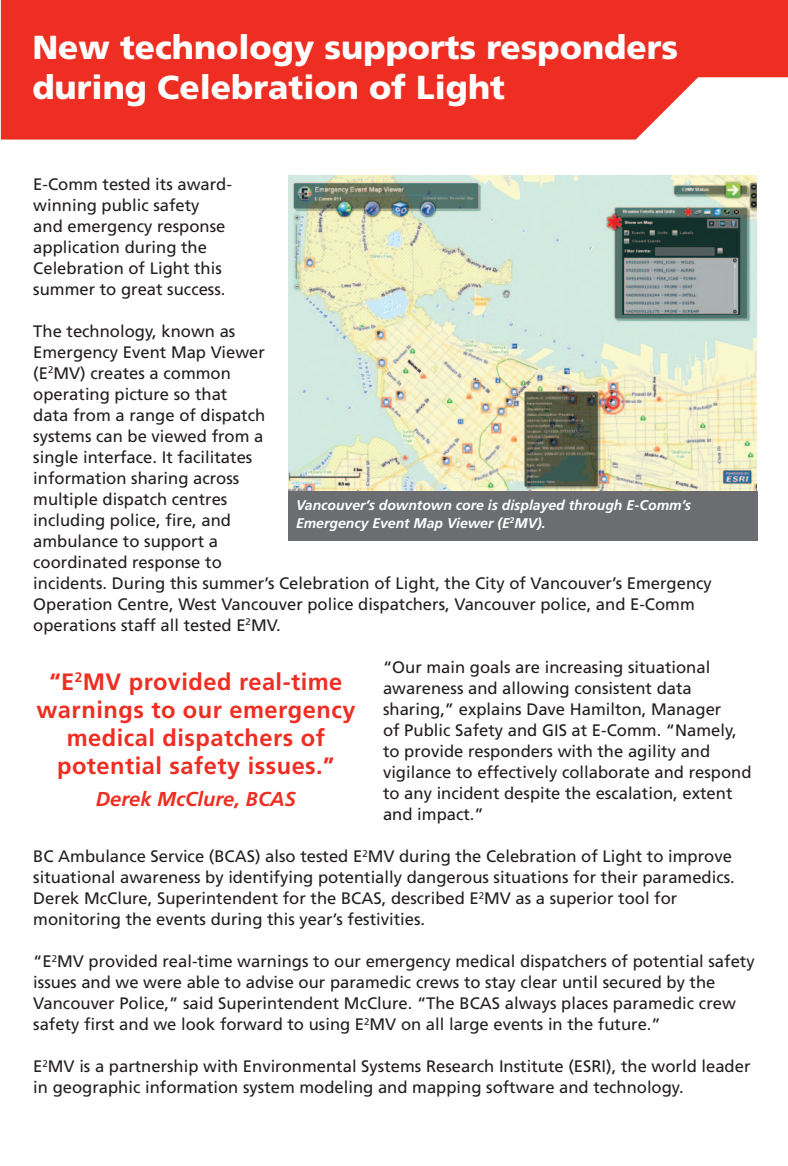
<style>
.page{position:relative;width:788px;height:1166px;background:#fff}
.page>*{position:absolute;margin:0;border:0;box-sizing:border-box;transform-origin:0 0}
.t1{font:900 33.25px/40.2px "Frutiger";color:#fff}
.callout{font:700 23.62px/28px "Frutiger";letter-spacing:.02em;color:#ee2e22;text-align:center}
.callout_quoter{font:italic 700 20.12px "Frutiger";color:#ee2e22}
.Body_intro{font:16.62px/21px "Frutiger";color:#231f20}
.caption_cover{font:italic 700 14px/17.5px "Frutiger";color:#fff}
</style>
<div class="page">
<div style="left:288px;top:491px;width:469px;height:50px;background:#6c6d70"></div>
<div style="left:1px;top:0;width:787px;height:139px;background:#ee2e22"></div>
<img style="left:288px;top:176px;width:468px;height:315px">
<p class="t1" style="left:32px;top:26px;width:647px">New technology supports responders during Celebration of Light</p>
<p class="Body_intro" style="left:33px;top:173px;width:200px">E-Comm tested its award&shy;winning public safety and emergency response application during the<br>Celebration of Light this summer to great success.</p>
<p class="Body_intro" style="left:33px;top:320px;width:680px">The technology, known as<br>Emergency Event Map Viewer<br>(E<sup>2</sup>MV) creates a common<br>operating picture so that<br>data from a range of dispatch<br>systems can be viewed from a<br>single interface. It facilitates<br>information sharing across<br>multiple dispatch centres<br>including police, fire, and<br>ambulance to support a<br>coordinated response to<br>incidents. During this summer’s Celebration of Light, the City of Vancouver’s Emergency Operation Centre, West Vancouver police dispatchers, Vancouver police, and E-Comm operations staff all tested E<sup>2</sup>MV.</p>
<p class="Body_intro" style="left:383px;top:656px;width:370px">“Our main goals are increasing situational awareness and allowing consistent data sharing,” explains Dave Hamilton, Manager<br>of Public Safety and GIS at E-Comm. “Namely, to provide responders with the agility and vigilance to effectively collaborate and respond to any incident despite the escalation, extent and impact.”</p>
<p class="Body_intro" style="left:33px;top:845px;width:703px">BC Ambulance Service (BCAS) also tested E<sup>2</sup>MV during the Celebration of Light to improve situational awareness by identifying potentially dangerous situations for their paramedics.<br>Derek McClure, Superintendent for the BCAS, described E<sup>2</sup>MV as a superior tool for monitoring the events during this year’s festivities.</p>
<p class="Body_intro" style="left:33px;top:950px;width:722px">“E<sup>2</sup>MV provided real-time warnings to our emergency medical dispatchers of potential safety issues and we were able to advise our paramedic crews to stay clear until secured by the Vancouver Police,” said Superintendent McClure. “The BCAS always places paramedic crew safety first and we look forward to using E<sup>2</sup>MV on all large events in the future.”</p>
<p class="Body_intro" style="left:33px;top:1055px;width:718px">E<sup>2</sup>MV is a partnership with Environmental Systems Research Institute (ESRI), the world leader in geographic information system modeling and mapping software and technology.</p>
<p class="caption_cover" style="left:296px;top:496px;width:396px">Vancouver’s downtown core is displayed through E-Comm’s<br>Emergency Event Map Viewer (E<sup>2</sup>MV).</p>
<p class="callout" style="left:36px;top:667px;width:320px">“E<sup>2</sup>MV provided real-time warnings to our emergency medical dispatchers of potential safety issues.”</p>
<p class="callout_quoter" style="left:96px;top:787px;width:202px">Derek McClure, BCAS</p>
</div>
